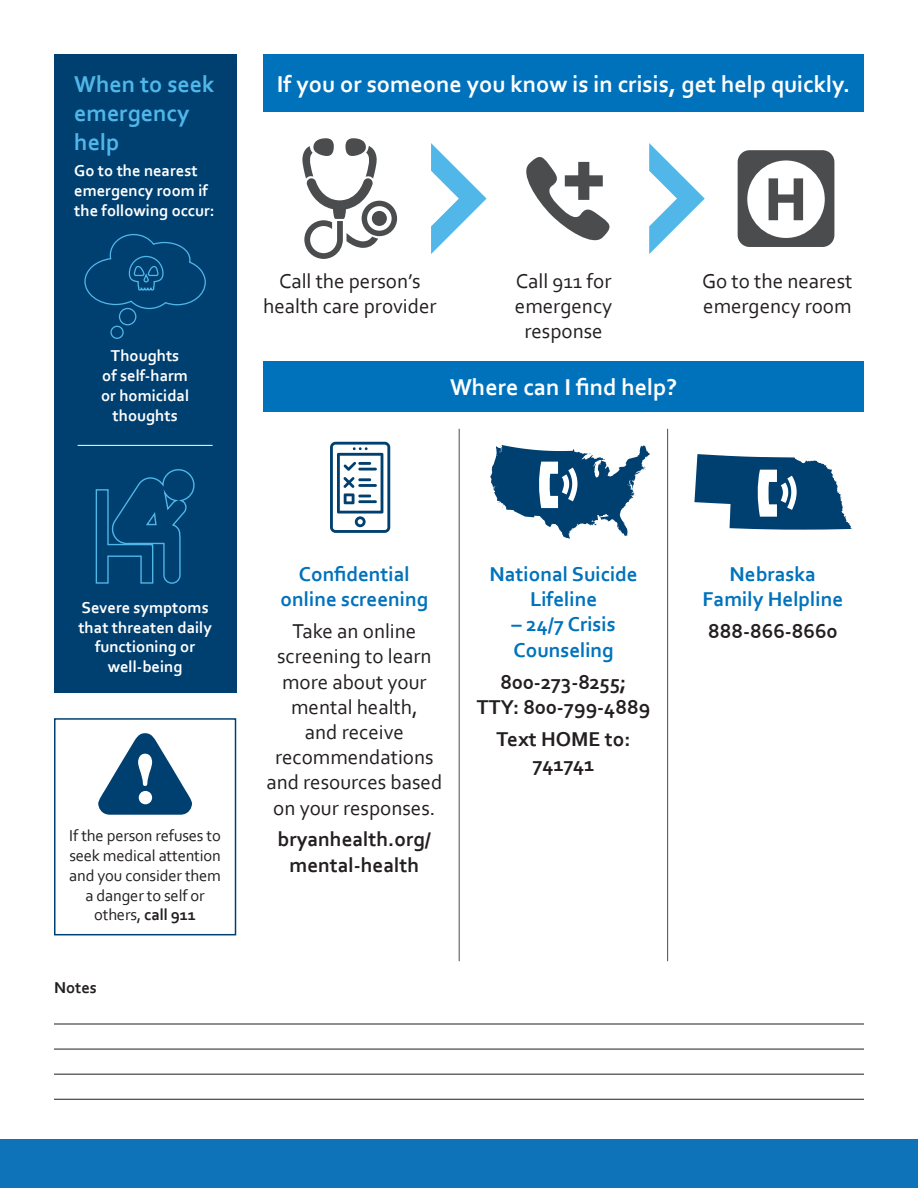
<style>
.page{position:relative;width:918px;height:1188px;background:#fff}
.page>*{position:absolute;margin:0;border:0;box-sizing:border-box;transform-origin:0 0}
.t1{font:700 24px "Corbel";color:#fff}
.t2{font:700 24px/28.8px "Corbel";color:#50b7e8}
.t3{font:21px/25.2px "Corbel";color:#231f20;text-align:center}
.t4{font:700 21px/25.2px "Corbel";color:#0072bc;text-align:center}
.t5{font:700 21px/25.2px "Corbel";color:#231f20;text-align:center}
.t6{font:700 16.5px/19.8px "Corbel";color:#fff;text-align:center}
.t7{font:16.5px/19.8px "Corbel";letter-spacing:-.01em;color:#231f20;text-align:center}
.t8{font:700 16.5px "Corbel";color:#231f20}
.s1{font-weight:700}
</style>
<div class="page">
<div style="left:0;top:1139px;width:918px;height:49px;background:#0f73ba"></div>
<div style="left:54px;top:54px;width:182px;height:638px;background:#004071"></div>
<hr style="left:54px;top:1024px;width:810px;height:1px;background:#231f20">
<hr style="left:54px;top:1049px;width:810px;height:1px;background:#231f20">
<hr style="left:54px;top:1074px;width:810px;height:1px;background:#231f20">
<hr style="left:54px;top:1099px;width:810px;height:1px;background:#231f20">
<div style="left:263px;top:361px;width:601px;height:50px;background:#0072bc"></div>
<div style="left:263px;top:54px;width:601px;height:57px;background:#0072bc"></div>
<svg style="left:330px;top:442px;width:60px;height:91px"></svg>
<svg style="left:490px;top:445px;width:160px;height:94px"></svg>
<svg style="left:694px;top:454px;width:158px;height:76px"></svg>
<div style="left:119px;top:308px;width:17px;height:17px;border:1px solid #50b7e8;border-radius:50%"></div>
<div style="left:110px;top:326px;width:14px;height:13px;border:1px solid #50b7e8;border-radius:50%"></div>
<svg style="left:84px;top:234px;width:122px;height:76px"></svg>
<svg style="left:302px;top:138px;width:95px;height:121px"></svg>
<svg style="left:526px;top:157px;width:84px;height:84px"></svg>
<svg style="left:738px;top:150px;width:96px;height:97px"></svg>
<hr style="left:78px;top:445px;width:135px;height:1px;background:#fff">
<svg style="left:95px;top:469px;width:100px;height:115px"></svg>
<svg style="left:431px;top:143px;width:56px;height:111px"></svg>
<svg style="left:649px;top:143px;width:56px;height:111px"></svg>
<hr style="left:459px;top:429px;width:1px;height:532px;background:#4b4c4d">
<hr style="left:667px;top:429px;width:1px;height:532px;background:#4b4c4d">
<svg style="left:98px;top:733px;width:94px;height:82px"></svg>
<div style="left:54px;top:718px;width:182px;height:217px;border:2px solid #004071"></div>
<p class="t2" style="left:74px;top:69px;width:142px">When to seek emergency help</p>
<p class="t6" style="left:74px;top:160px;width:142px;text-align:left">Go to the nearest emergency room if the following occur:</p>
<p class="t6" style="left:101px;top:345px;width:90px">Thoughts<br>of self-harm or homicidal thoughts</p>
<p class="t1" style="left:277px;top:69px;width:575px">If you or someone you know is in crisis, get help quickly.</p>
<p class="t3" style="left:263px;top:268px;width:175px">Call the person’s health care provider</p>
<p class="t3" style="left:515px;top:268px;width:99px">Call 911 for emergency response</p>
<p class="t3" style="left:702px;top:268px;width:152px;text-align:left">Go to the nearest emergency room</p>
<p class="t1" style="left:450px;top:372px;width:229px">Where can I find help?</p>
<p class="t6" style="left:78px;top:597px;width:135px">Severe symptoms that threaten daily functioning or well-being</p>
<p class="t7" style="left:69px;top:825px;width:153px">If the person refuses to seek medical attention and you consider them a danger to self or others, <span class="s1">call 911</span></p>
<p class="t8" style="left:54px;top:977px;width:44px">Notes</p>
<p class="t4" style="left:281px;top:561px;width:149px">Confidential online screening</p>
<p class="t3" style="left:266px;top:618px;width:177px">Take an online screening to learn more about your mental health,<br>and receive recommendations and resources based on your responses.</p>
<p class="t5" style="left:278px;top:826px;width:155px">bryanhealth.org/ mental-health</p>
<p class="t4" style="left:490px;top:561px;width:150px">National Suicide<br>Lifeline</p>
<p class="t4" style="left:512px;top:611px;width:105px;text-align:left">– 24/7 Crisis<br>Counseling</p>
<p class="t5" style="left:477px;top:668px;width:175px">800-273-8255;<br>TTY: 800-799-4889</p>
<p class="t5" style="left:497px;top:726px;width:136px">Text HOME to:<br>741741</p>
<p class="t4" style="left:703px;top:561px;width:142px">Nebraska<br>Family Helpline</p>
<p class="t5" style="left:708px;top:618px;width:131px">888-866-8660</p>
</div>
